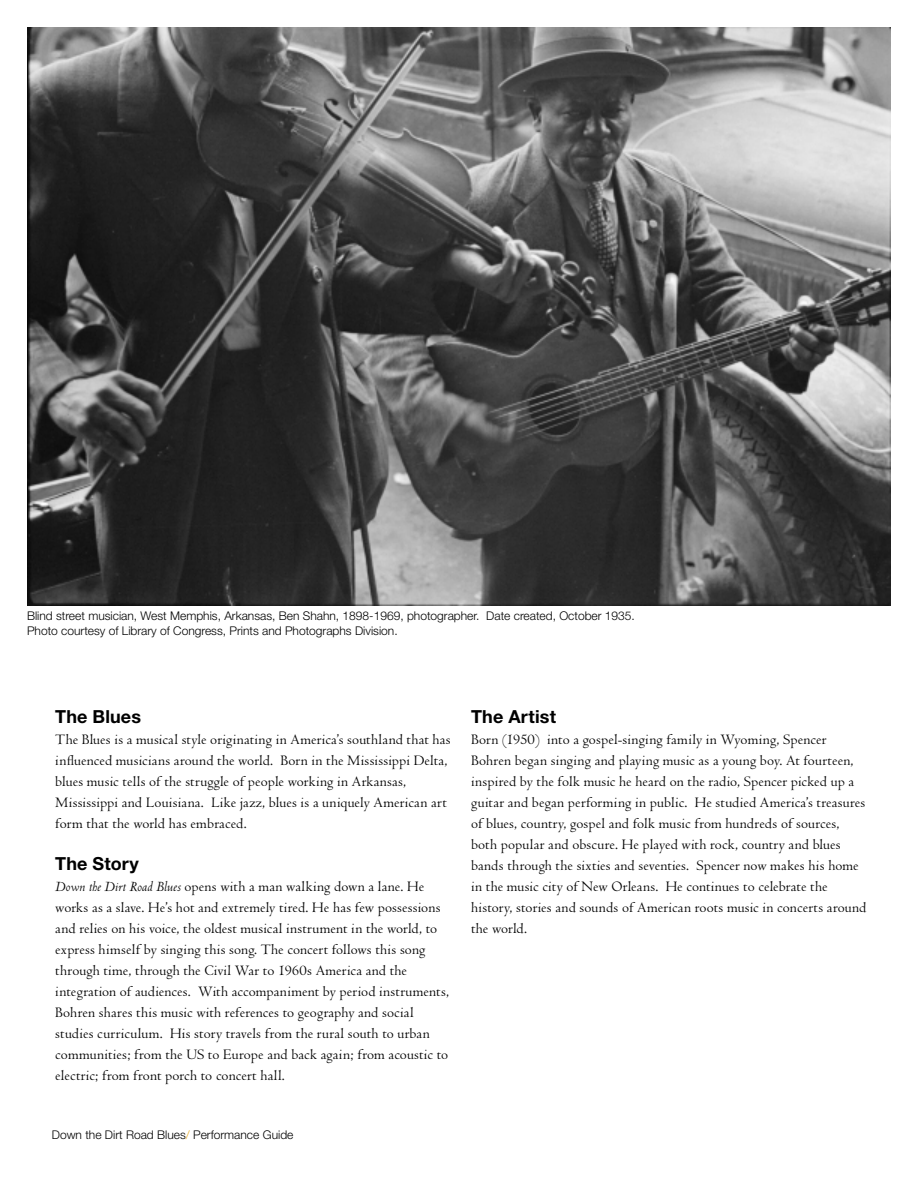
<style>
.page{position:relative;width:918px;height:1188px;background:#fff}
.page>*{position:absolute;margin:0;border:0;box-sizing:border-box;transform-origin:0 0}
.t1{font:700 18px "Helvetica Neue";letter-spacing:.01em;color:#000}
.t2{font:15px/21px "Centaur";letter-spacing:.01em;color:#000}
.t3{font:300 12px/15px "Helvetica Neue";color:#000}
.s1{font-style:italic}
.s2{color:#e7a614}
</style>
<div class="page">
<img style="left:27px;top:27px;width:864px;height:579px">
<p class="t3" style="left:27px;top:608px;width:609px">Blind street musician, West Memphis, Arkansas, Ben Shahn, 1898-1969, photographer. Date created, October 1935.<br>Photo courtesy of Library of Congress, Prints and Photographs Division.</p>
<p class="t1" style="left:55px;top:705px;width:87px">The Blues</p>
<p class="t2" style="left:55px;top:729px;width:397px">The Blues is a musical style originating in America’s southland that has influenced musicians around the world. Born in the Mississippi Delta, blues music tells of the struggle of people working in Arkansas, Mississippi and Louisiana. Like jazz, blues is a uniquely American art form that the world has embraced.</p>
<p class="t1" style="left:55px;top:852px;width:85px">The Story</p>
<p class="t2" style="left:55px;top:876px;width:395px"><span class="s1">Down the Dirt Road Blues</span> opens with a man walking down a lane. He works as a slave. He’s hot and extremely tired. He has few possessions and relies on his voice, the oldest musical instrument in the world, to express himself by singing this song. The concert follows this song through time, through the Civil War to 1960s America and the integration of audiences. With accompaniment by period instruments, Bohren shares this music with references to geography and social studies curriculum. His story travels from the rural south to urban communities; from the US to Europe and back again; from acoustic to electric; from front porch to concert hall.</p>
<p class="t3" style="left:52px;top:1127px;width:243px">Down the Dirt Road Blues<span class="s2">/</span> Performance Guide</p>
<p class="t1" style="left:471px;top:705px;width:86px">The Artist</p>
<p class="t2" style="left:471px;top:729px;width:397px">Born (1950) into a gospel-singing family in Wyoming, Spencer Bohren began singing and playing music as a young boy. At fourteen, inspired by the folk music he heard on the radio, Spencer picked up a guitar and began performing in public. He studied America’s treasures of blues, country, gospel and folk music from hundreds of sources, both popular and obscure. He played with rock, country and blues bands through the sixties and seventies. Spencer now makes his home in the music city of New Orleans. He continues to celebrate the history, stories and sounds of American roots music in concerts around the world.</p>
</div>
